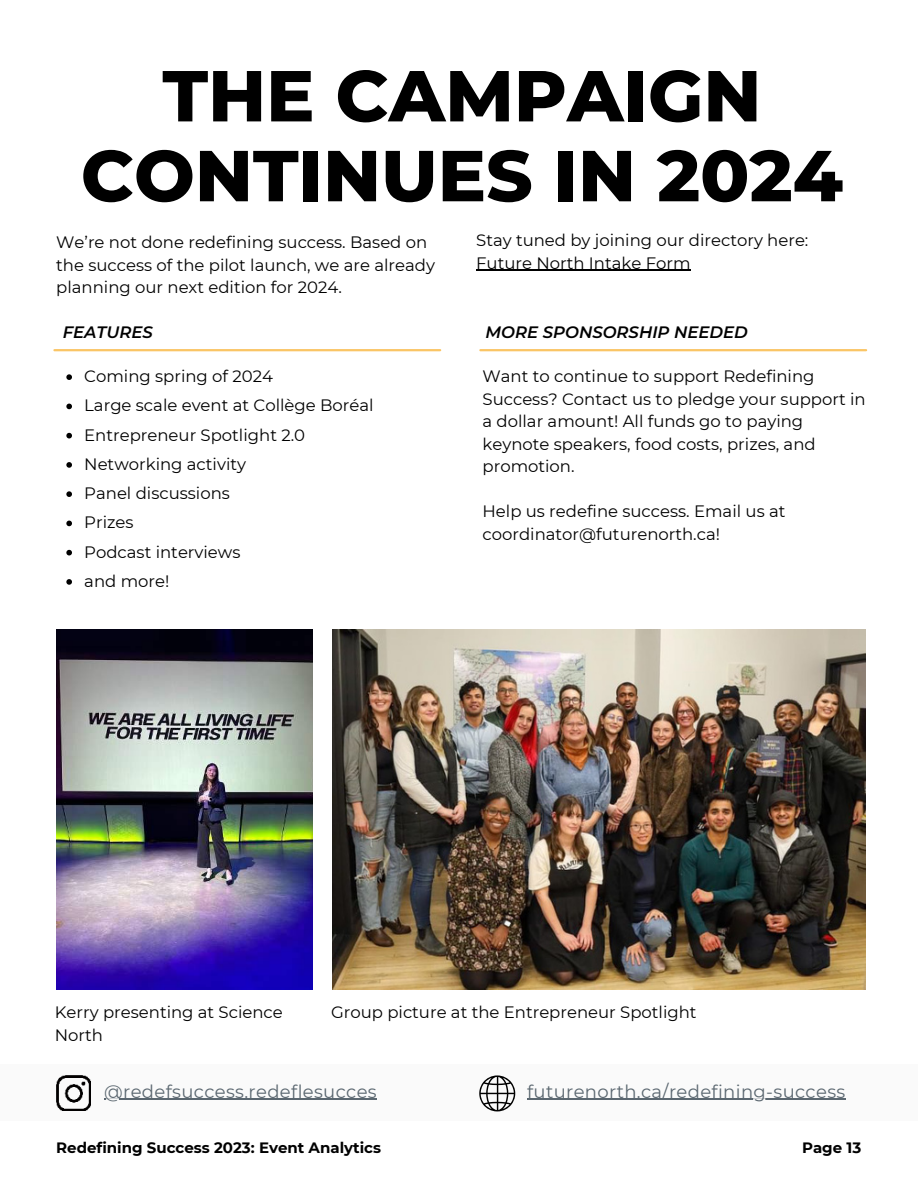
<style>
.page{position:relative;width:918px;height:1188px;background:#fff}
.page>*{position:absolute;margin:0;border:0;box-sizing:border-box;transform-origin:0 0}
.t1{font:800 72px/79.8px "Montserrat";color:#000;text-align:center}
.t2{font:18px "Montserrat";letter-spacing:.02em;color:#5b6770}
.t3{font:16.5px/22.5px "Montserrat";color:#000}
.t4{font:italic 600 16.5px "Montserrat";color:#000}
.t5{font:700 15px "Montserrat";color:#000}
</style>
<div class="page">
<img style="left:56px;top:629px;width:257px;height:360px">
<img style="left:332px;top:629px;width:534px;height:360px">
<div style="left:0;top:1064px;width:918px;height:57px;background:#fafafa"></div>
<img style="left:56px;top:1076px;width:35px;height:34px">
<svg style="left:479px;top:1075px;width:36px;height:36px"></svg>
<svg style="left:66px;top:374px;width:6px;height:6px"></svg>
<svg style="left:66px;top:404px;width:6px;height:5px"></svg>
<svg style="left:66px;top:433px;width:6px;height:5px"></svg>
<svg style="left:66px;top:462px;width:6px;height:6px"></svg>
<svg style="left:66px;top:491px;width:6px;height:6px"></svg>
<svg style="left:66px;top:521px;width:6px;height:5px"></svg>
<svg style="left:66px;top:550px;width:6px;height:5px"></svg>
<svg style="left:66px;top:579px;width:6px;height:6px"></svg>
<hr style="left:104px;top:1099px;width:273px;height:1px;background:#5b6770">
<hr style="left:527px;top:1099px;width:319px;height:1px;background:#5b6770">
<hr style="left:54px;top:349px;width:386px;height:2px;background:#fac565">
<hr style="left:480px;top:349px;width:386px;height:2px;background:#fac565">
<hr style="left:476px;top:270px;width:215px;height:1px;background:#000">
<h1 class="t1" style="left:81px;top:52px;width:764px">THE CAMPAIGN<br>CONTINUES IN 2024</h1>
<p class="t3" style="left:56px;top:231px;width:380px">We’re not done redefining success. Based on the success of the pilot launch, we are already planning our next edition for 2024.</p>
<p class="t3" style="left:476px;top:228px;width:334px">Stay tuned by joining our directory here:<br>Future North Intake Form</p>
<p class="t4" style="left:63px;top:321px;width:92px">FEATURES</p>
<p class="t4" style="left:485px;top:321px;width:264px">MORE SPONSORSHIP NEEDED</p>
<p class="t3" style="left:84px;top:361px;width:291px;line-height:29.2px">Coming spring of 2024<br>Large scale event at Collège Boréal<br>Entrepreneur Spotlight 2.0<br>Networking activity<br>Panel discussions<br>Prizes<br>Podcast interviews<br>and more!</p>
<p class="t3" style="left:483px;top:364px;width:385px">Want to continue to support Redefining Success? Contact us to pledge your support in a dollar amount! All funds go to paying keynote speakers, food costs, prizes, and promotion.</p>
<p class="t3" style="left:483px;top:499px;width:304px">Help us redefine success. Email us at coordinator@futurenorth.ca!</p>
<p class="t3" style="left:55px;top:1000px;width:229px">Kerry presenting at Science<br>North</p>
<p class="t3" style="left:331px;top:1000px;width:367px">Group picture at the Entrepreneur Spotlight</p>
<p class="t2" style="left:104px;top:1079px;width:274px">@redefsuccess.redeflesucces</p>
<p class="t2" style="left:527px;top:1079px;width:320px">futurenorth.ca/redefining-success</p>
<p class="t5" style="left:56px;top:1136px;width:326px">Redefining Success 2023: Event Analytics</p>
<p class="t5" style="left:802px;top:1136px;width:61px">Page 13</p>
</div>
